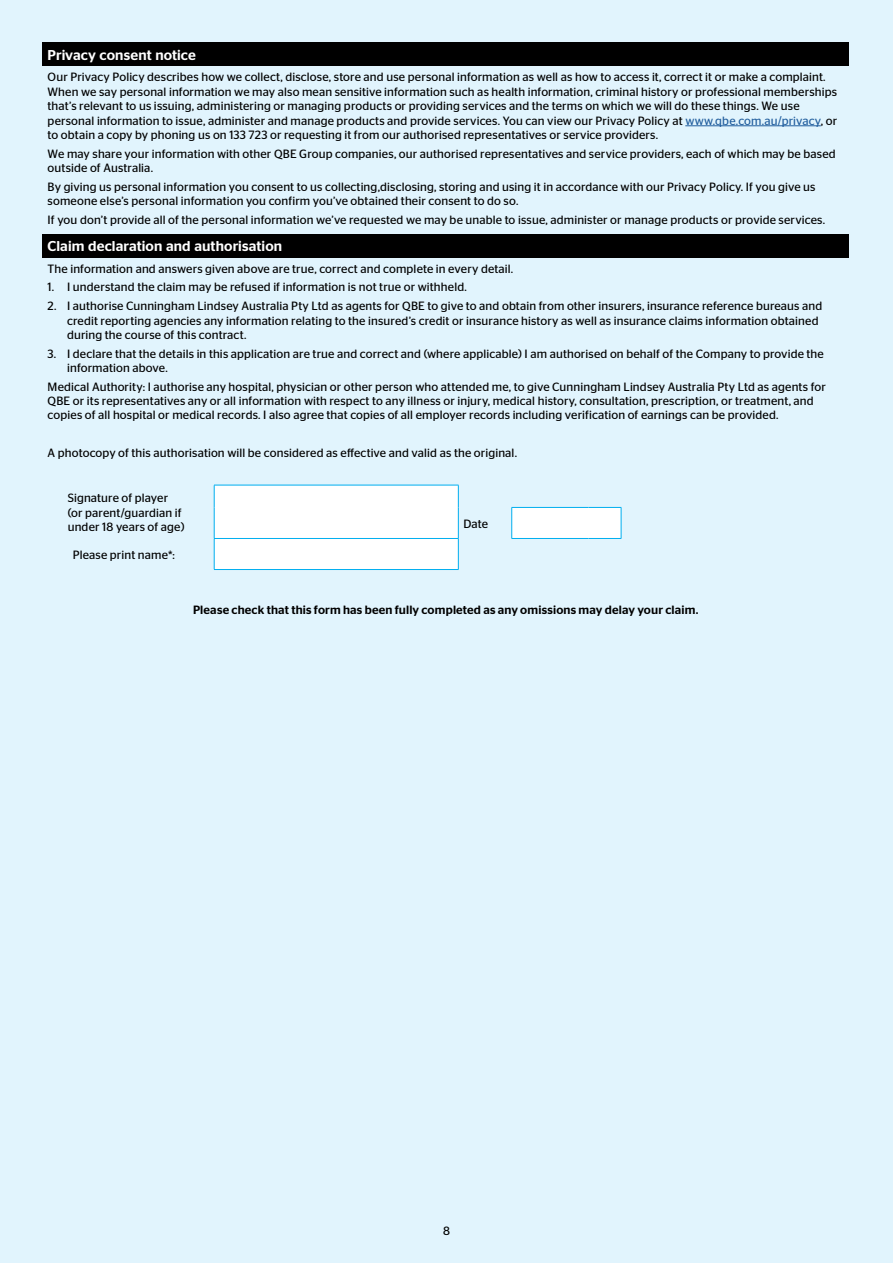
<style>
.page{position:relative;width:893px;height:1263px;background:#e1f4fd}
.page>*{position:absolute;margin:0;border:0;box-sizing:border-box;transform-origin:0 0}
.t1{font:500 14.25px "Stag Sans";letter-spacing:.005em;color:#fff}
.t2{font:12px/14.4px "Stag Sans";letter-spacing:.01em;color:#000}
.t3{font:500 12px "Stag Sans";letter-spacing:.015em;color:#000}
.s1{color:#215e9e}
</style>
<div class="page">
<div style="left:43px;top:43px;width:806px;height:23px;background:#000"></div>
<hr style="left:685px;top:125px;width:136px;height:1px;background:#215e9e">
<div style="left:43px;top:234px;width:806px;height:23px;background:#000"></div>
<hr style="left:621px;top:508px;width:1px;height:30px;background:#00aeef">
<svg style="left:214px;top:485px;width:407px;height:84px"></svg>
<hr style="left:458px;top:507px;width:1px;height:31px;background:#00aeef">
<hr style="left:214px;top:539px;width:1px;height:30px;background:#00aeef">
<hr style="left:458px;top:539px;width:1px;height:30px;background:#00aeef">
<hr style="left:214px;top:538px;width:245px;height:1px;background:#00aeef">
<hr style="left:214px;top:569px;width:245px;height:1px;background:#00aeef">
<p class="t1" style="left:48px;top:47px;width:150px">Privacy consent notice</p>
<p class="t2" style="left:48px;top:70px;width:791px">Our Privacy Policy describes how we collect, disclose, store and use personal information as well as how to access it, correct it or make a complaint.<br>When we say personal information we may also mean sensitive information such as health information, criminal history or professional memberships that’s relevant to us issuing, administering or managing products or providing services and the terms on which we will do these things. We use personal information to issue, administer and manage products and provide services. You can view our Privacy Policy at <span class="s1">www.qbe.com.au/privacy</span>, or to obtain a copy by phoning us on 133 723 or requesting it from our authorised representatives or service providers.</p>
<p class="t2" style="left:48px;top:146px;width:790px">We may share your information with other QBE Group companies, our authorised representatives and service providers, each of which may be based outside of Australia.</p>
<p class="t2" style="left:48px;top:179px;width:769px">By giving us personal information you consent to us collecting,disclosing, storing and using it in accordance with our Privacy Policy. If you give us someone else’s personal information you confirm you’ve obtained their consent to do so.</p>
<p class="t2" style="left:48px;top:212px;width:779px">If you don’t provide all of the personal information we’ve requested we may be unable to issue, administer or manage products or provide services.</p>
<p class="t1" style="left:48px;top:238px;width:236px">Claim declaration and authorisation</p>
<p class="t2" style="left:48px;top:261px;width:467px">The information and answers given above are true, correct and complete in every detail.</p>
<p class="t2" style="left:48px;top:280px;width:421px">1. I understand the claim may be refused if information is not true or withheld.</p>
<p class="t2" style="left:67px;top:299px;width:757px;text-indent:-20px">2. I authorise Cunningham Lindsey Australia Pty Ltd as agents for QBE to give to and obtain from other insurers, insurance reference bureaus and credit reporting agencies any information relating to the insured’s credit or insurance history as well as insurance claims information obtained during the course of this contract.</p>
<p class="t2" style="left:67px;top:346px;width:758px;text-indent:-20px">3. I declare that the details in this application are true and correct and (where applicable) I am authorised on behalf of the Company to provide the information above.</p>
<p class="t2" style="left:48px;top:379px;width:780px">Medical Authority: I authorise any hospital, physician or other person who attended me, to give Cunningham Lindsey Australia Pty Ltd as agents for<br>QBE or its representatives any or all information with respect to any illness or injury, medical history, consultation, prescription, or treatment, and copies of all hospital or medical records. I also agree that copies of all employer records including verification of earnings can be provided.</p>
<p class="t2" style="left:48px;top:445px;width:471px">A photocopy of this authorisation will be considered as effective and valid as the original.</p>
<p class="t2" style="left:68px;top:491px;width:118px">Signature of player (or parent/guardian if under 18 years of age)</p>
<p class="t2" style="left:463px;top:516px;width:26px">Date</p>
<p class="t2" style="left:73px;top:547px;width:104px">Please print name*:</p>
<p class="t3" style="left:193px;top:603px;width:507px">Please check that this form has been fully completed as any omissions may delay your claim.</p>
<p class="t2" style="left:443px;top:1223px;width:8px">8</p>
</div>
